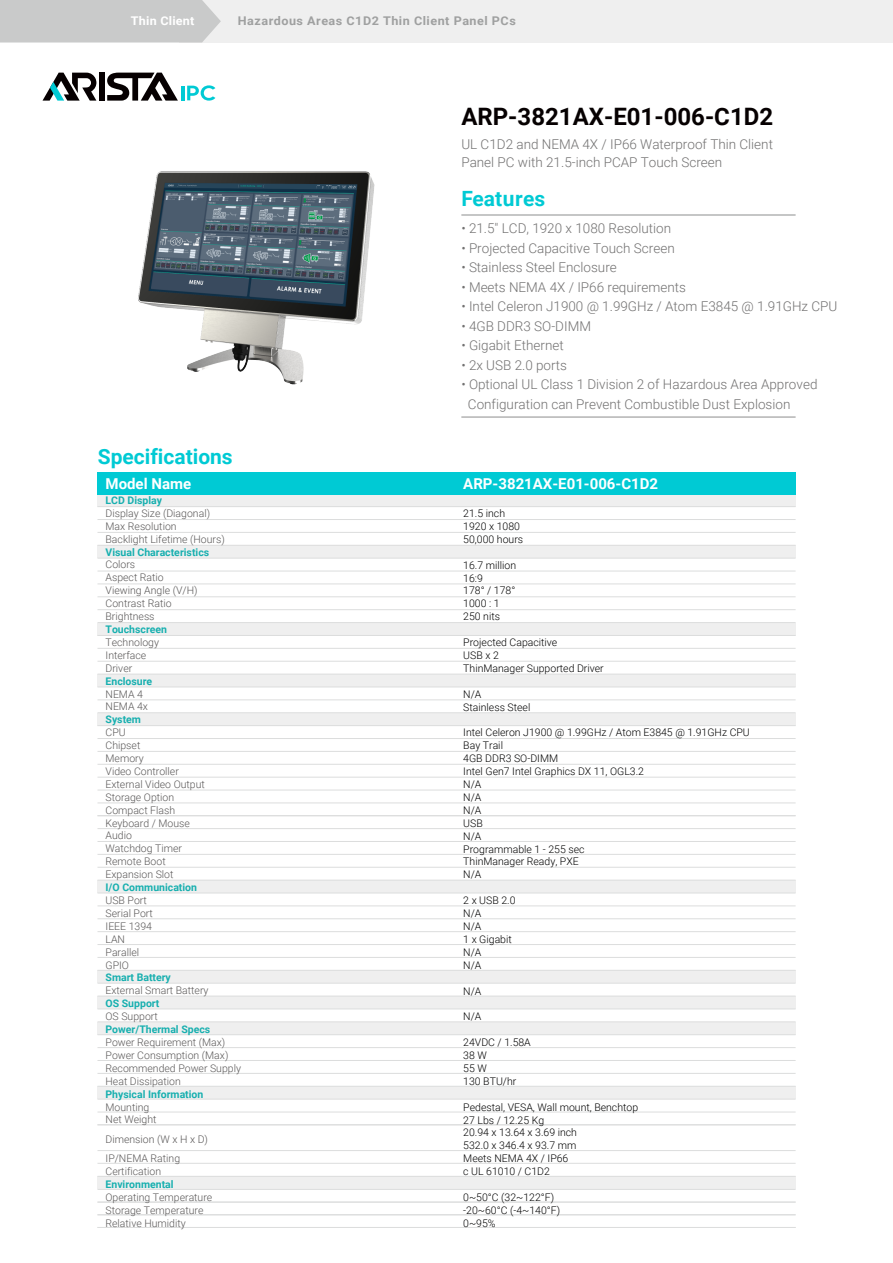
<style>
.page{position:relative;width:893px;height:1263px;background:#fff}
.page>*{position:absolute;margin:0;border:0;box-sizing:border-box;transform-origin:0 0}
.t1{font:700 24px "Roboto";color:#060001}
.t2{font:700 21px "Roboto";color:#00cad4}
.t3{font:700 15px "Roboto";color:#fff}
.t4{font:300 13.5px/18px "Roboto";color:#727171}
.t5{font:700 12px "Roboto";letter-spacing:.04em;color:#9fa0a0;scale:1.05 1}
.t6{font:700 12px "Roboto";letter-spacing:.02em;color:#fff;scale:1.05 1}
.t7{font:300 10.5px/12.9px "Roboto";color:#595757}
.t8{font:300 10.5px/12.9px "Roboto";color:#000}
.t9{font:700 10.5px "Roboto";color:#17afaf}
</style>
<div class="page">
<div style="left:99px;top:73px;width:6px;height:28px;background:#060001"></div>
<svg style="left:43px;top:73px;width:53px;height:28px"></svg>
<svg style="left:107px;top:73px;width:71px;height:28px"></svg>
<hr style="left:181px;top:86px;width:3px;height:14px;background:#00cad4">
<svg style="left:187px;top:85px;width:28px;height:16px"></svg>
<hr style="left:461px;top:214px;width:335px;height:2px;background:#9fa0a0">
<hr style="left:461px;top:416px;width:335px;height:2px;background:#9fa0a0">
<div style="left:97px;top:472px;width:699px;height:23px;background:#00cad4"></div>
<div style="left:97px;top:495px;width:699px;height:12px;background:#efefef"></div>
<div style="left:97px;top:545px;width:699px;height:13px;background:#efefef"></div>
<div style="left:97px;top:622px;width:699px;height:13px;background:#efefef"></div>
<div style="left:97px;top:674px;width:699px;height:13px;background:#efefef"></div>
<div style="left:97px;top:713px;width:699px;height:13px;background:#efefef"></div>
<div style="left:97px;top:880px;width:698px;height:13px;background:#efefef"></div>
<div style="left:97px;top:970px;width:699px;height:13px;background:#efefef"></div>
<div style="left:97px;top:996px;width:699px;height:13px;background:#efefef"></div>
<div style="left:97px;top:1022px;width:699px;height:13px;background:#efefef"></div>
<div style="left:97px;top:1086px;width:699px;height:13px;background:#efefef"></div>
<div style="left:97px;top:1176px;width:699px;height:13px;background:#efefef"></div>
<hr style="left:97px;top:519px;width:699px;height:1px;background:#dcdddd">
<hr style="left:97px;top:532px;width:699px;height:1px;background:#dcdddd">
<hr style="left:97px;top:506px;width:699px;height:1px;background:#dcdddd">
<hr style="left:97px;top:545px;width:699px;height:1px;background:#dcdddd">
<hr style="left:97px;top:558px;width:699px;height:1px;background:#dcdddd">
<hr style="left:97px;top:571px;width:699px;height:1px;background:#dcdddd">
<hr style="left:97px;top:583px;width:699px;height:1px;background:#dcdddd">
<hr style="left:97px;top:596px;width:699px;height:1px;background:#dcdddd">
<hr style="left:97px;top:609px;width:699px;height:1px;background:#dcdddd">
<hr style="left:97px;top:622px;width:699px;height:1px;background:#dcdddd">
<hr style="left:97px;top:635px;width:699px;height:1px;background:#dcdddd">
<hr style="left:97px;top:648px;width:699px;height:1px;background:#dcdddd">
<hr style="left:97px;top:661px;width:699px;height:1px;background:#dcdddd">
<hr style="left:97px;top:674px;width:699px;height:1px;background:#dcdddd">
<hr style="left:97px;top:687px;width:699px;height:1px;background:#dcdddd">
<hr style="left:97px;top:699px;width:699px;height:1px;background:#dcdddd">
<hr style="left:97px;top:712px;width:699px;height:1px;background:#dcdddd">
<hr style="left:97px;top:725px;width:699px;height:1px;background:#dcdddd">
<hr style="left:97px;top:738px;width:699px;height:1px;background:#dcdddd">
<hr style="left:97px;top:751px;width:699px;height:1px;background:#dcdddd">
<hr style="left:97px;top:764px;width:699px;height:1px;background:#dcdddd">
<hr style="left:97px;top:777px;width:699px;height:1px;background:#dcdddd">
<hr style="left:97px;top:790px;width:699px;height:1px;background:#dcdddd">
<hr style="left:97px;top:802px;width:699px;height:1px;background:#dcdddd">
<hr style="left:97px;top:828px;width:699px;height:1px;background:#dcdddd">
<hr style="left:97px;top:841px;width:699px;height:1px;background:#dcdddd">
<hr style="left:97px;top:815px;width:699px;height:1px;background:#dcdddd">
<hr style="left:97px;top:854px;width:699px;height:1px;background:#dcdddd">
<hr style="left:97px;top:867px;width:699px;height:1px;background:#dcdddd">
<hr style="left:97px;top:880px;width:699px;height:1px;background:#dcdddd">
<hr style="left:97px;top:893px;width:699px;height:1px;background:#dcdddd">
<hr style="left:97px;top:905px;width:699px;height:1px;background:#dcdddd">
<hr style="left:97px;top:918px;width:699px;height:1px;background:#dcdddd">
<hr style="left:97px;top:931px;width:699px;height:1px;background:#dcdddd">
<hr style="left:97px;top:944px;width:699px;height:1px;background:#dcdddd">
<hr style="left:97px;top:957px;width:699px;height:1px;background:#dcdddd">
<hr style="left:97px;top:970px;width:699px;height:1px;background:#dcdddd">
<hr style="left:97px;top:983px;width:699px;height:1px;background:#dcdddd">
<hr style="left:97px;top:996px;width:699px;height:1px;background:#dcdddd">
<hr style="left:97px;top:1008px;width:699px;height:1px;background:#dcdddd">
<hr style="left:97px;top:1021px;width:699px;height:1px;background:#dcdddd">
<hr style="left:97px;top:1034px;width:699px;height:1px;background:#dcdddd">
<hr style="left:97px;top:1047px;width:699px;height:1px;background:#dcdddd">
<hr style="left:97px;top:1060px;width:699px;height:1px;background:#dcdddd">
<hr style="left:97px;top:1073px;width:699px;height:1px;background:#dcdddd">
<hr style="left:97px;top:1086px;width:699px;height:1px;background:#dcdddd">
<hr style="left:97px;top:1099px;width:699px;height:1px;background:#dcdddd">
<hr style="left:97px;top:1112px;width:699px;height:1px;background:#dcdddd">
<hr style="left:97px;top:1150px;width:699px;height:1px;background:#dcdddd">
<hr style="left:97px;top:1124px;width:699px;height:1px;background:#dcdddd">
<hr style="left:97px;top:1176px;width:699px;height:1px;background:#dcdddd">
<hr style="left:97px;top:1189px;width:699px;height:1px;background:#dcdddd">
<hr style="left:97px;top:1202px;width:699px;height:1px;background:#dcdddd">
<hr style="left:97px;top:1214px;width:699px;height:1px;background:#dcdddd">
<hr style="left:97px;top:1227px;width:699px;height:1px;background:#dcdddd">
<hr style="left:97px;top:1163px;width:699px;height:1px;background:#dcdddd">
<div style="left:179px;top:0;width:714px;height:43px;background:#efefef"></div>
<div style="left:0;top:0;width:221px;height:43px;background:#c9caca"></div>
<img style="left:138px;top:171px;width:356px;height:214px">
<p class="t6" style="left:131px;top:12px;width:62px">Thin Client</p>
<p class="t5" style="left:238px;top:12px;width:266px">Hazardous Areas C1D2 Thin Client Panel PCs</p>
<h1 class="t1" style="left:461px;top:100px;width:313px">ARP-3821AX-E01-006-C1D2</h1>
<p class="t4" style="left:461px;top:135px;width:313px">UL C1D2 and NEMA 4X / IP66 Waterproof Thin Client<br>Panel PC with 21.5-inch PCAP Touch Screen</p>
<h2 class="t2" style="left:461px;top:184px;width:85px">Features</h2>
<p class="t4" style="left:461px;top:219px;width:211px">• 21.5" LCD, 1920 x 1080 Resolution</p>
<p class="t4" style="left:461px;top:238px;width:215px">• Projected Capacitive Touch Screen</p>
<p class="t4" style="left:461px;top:258px;width:157px">• Stainless Steel Enclosure</p>
<p class="t4" style="left:461px;top:277px;width:226px">• Meets NEMA 4X / IP66 requirements</p>
<p class="t4" style="left:461px;top:297px;width:378px">• Intel Celeron J1900 @ 1.99GHz / Atom E3845 @ 1.91GHz CPU</p>
<p class="t4" style="left:461px;top:316px;width:131px">• 4GB DDR3 SO-DIMM</p>
<p class="t4" style="left:461px;top:336px;width:104px">• Gigabit Ethernet</p>
<p class="t4" style="left:461px;top:355px;width:107px">• 2x USB 2.0 ports</p>
<p class="t4" style="left:468px;top:374px;width:351px;line-height:19.5px;text-indent:-7px">• Optional UL Class 1 Division 2 of Hazardous Area Approved<br>Configuration can Prevent Combustible Dust Explosion</p>
<h2 class="t2" style="left:98px;top:442px;width:136px">Specifications</h2>
<h3 class="t3" style="left:106px;top:473px;width:87px">Model Name</h3>
<h3 class="t3" style="left:463px;top:473px;width:196px">ARP-3821AX-E01-006-C1D2</h3>
<p class="t9" style="left:106px;top:493px;width:58px">LCD Display</p>
<p class="t7" style="left:106px;top:506px;width:121px">Display Size (Diagonal)<br>Max Resolution<br>Backlight Lifetime (Hours)</p>
<p class="t9" style="left:106px;top:544px;width:105px">Visual Characteristics</p>
<p class="t7" style="left:106px;top:558px;width:93px">Colors<br>Aspect Ratio<br>Viewing Angle (V/H)<br>Contrast Ratio<br>Brightness</p>
<p class="t9" style="left:106px;top:622px;width:63px">Touchscreen</p>
<p class="t7" style="left:106px;top:635px;width:55px">Technology<br>Interface<br>Driver</p>
<p class="t9" style="left:106px;top:673px;width:48px">Enclosure</p>
<p class="t7" style="left:106px;top:687px;width:44px">NEMA 4<br>NEMA 4x</p>
<p class="t9" style="left:106px;top:712px;width:37px">System</p>
<p class="t7" style="left:106px;top:726px;width:101px">CPU<br>Chipset<br>Memory<br>Video Controller<br>External Video Output<br>Storage Option<br>Compact Flash<br>Keyboard / Mouse<br>Audio<br>Watchdog Timer<br>Remote Boot<br>Expansion Slot</p>
<p class="t9" style="left:106px;top:880px;width:93px">I/O Communication</p>
<p class="t7" style="left:106px;top:893px;width:49px">USB Port<br>Serial Port<br>IEEE 1394<br>LAN<br>Parallel<br>GPIO</p>
<p class="t9" style="left:106px;top:970px;width:67px">Smart Battery</p>
<p class="t7" style="left:106px;top:984px;width:104px">External Smart Battery</p>
<p class="t9" style="left:106px;top:996px;width:55px">OS Support</p>
<p class="t7" style="left:106px;top:1009px;width:54px">OS Support</p>
<p class="t9" style="left:106px;top:1022px;width:106px">Power/Thermal Specs</p>
<p class="t7" style="left:106px;top:1035px;width:137px">Power Requirement (Max)<br>Power Consumption (Max)<br>Recommended Power Supply<br>Heat Dissipation</p>
<p class="t9" style="left:106px;top:1086px;width:99px">Physical Information</p>
<p class="t7" style="left:106px;top:1100px;width:52px">Mounting<br>Net Weight</p>
<p class="t7" style="left:106px;top:1151px;width:76px">IP/NEMA Rating<br>Certification</p>
<p class="t9" style="left:106px;top:1177px;width:70px">Environmental</p>
<p class="t7" style="left:106px;top:1190px;width:108px">Operating Temperature<br>Storage Temperature<br>Relative Humidity</p>
<p class="t8" style="left:463px;top:506px;width:61px">21.5 inch<br>1920 x 1080<br>50,000 hours</p>
<p class="t8" style="left:463px;top:558px;width:54px">16.7 million<br>16:9<br>178° / 178°<br>1000 : 1<br>250 nits</p>
<p class="t8" style="left:463px;top:635px;width:142px">Projected Capacitive<br>USB x 2<br>ThinManager Supported Driver</p>
<p class="t8" style="left:463px;top:687px;width:69px">N/A<br>Stainless Steel</p>
<p class="t8" style="left:463px;top:726px;width:288px">Intel Celeron J1900 @ 1.99GHz / Atom E3845 @ 1.91GHz CPU<br>Bay Trail<br>4GB DDR3 SO-DIMM<br>Intel Gen7 Intel Graphics DX 11, OGL3.2<br>N/A<br>N/A<br>N/A<br>USB<br>N/A<br>Programmable 1 - 255 sec<br>ThinManager Ready, PXE<br>N/A</p>
<p class="t8" style="left:463px;top:894px;width:54px">2 x USB 2.0<br>N/A<br>N/A<br>1 x Gigabit<br>N/A<br>N/A</p>
<p class="t8" style="left:463px;top:984px;width:20px">N/A</p>
<p class="t8" style="left:463px;top:1010px;width:20px">N/A</p>
<p class="t8" style="left:463px;top:1035px;width:69px">24VDC / 1.58A<br>38 W<br>55 W<br>130 BTU/hr</p>
<p class="t8" style="left:463px;top:1100px;width:176px">Pedestal, VESA, Wall mount, Benchtop<br>27 Lbs / 12.25 Kg<br>20.94 x 13.64 x 3.69 inch<br>532.0 x 346.4 x 93.7 mm<br>Meets NEMA 4X / IP66<br>c UL 61010 / C1D2</p>
<p class="t8" style="left:463px;top:1190px;width:98px">0~50°C (32~122°F) -20~60°C (-4~140°F)<br>0~95%</p>
<p class="t7" style="left:106px;top:1132px;width:104px">Dimension (W x H x D)</p>
</div>
